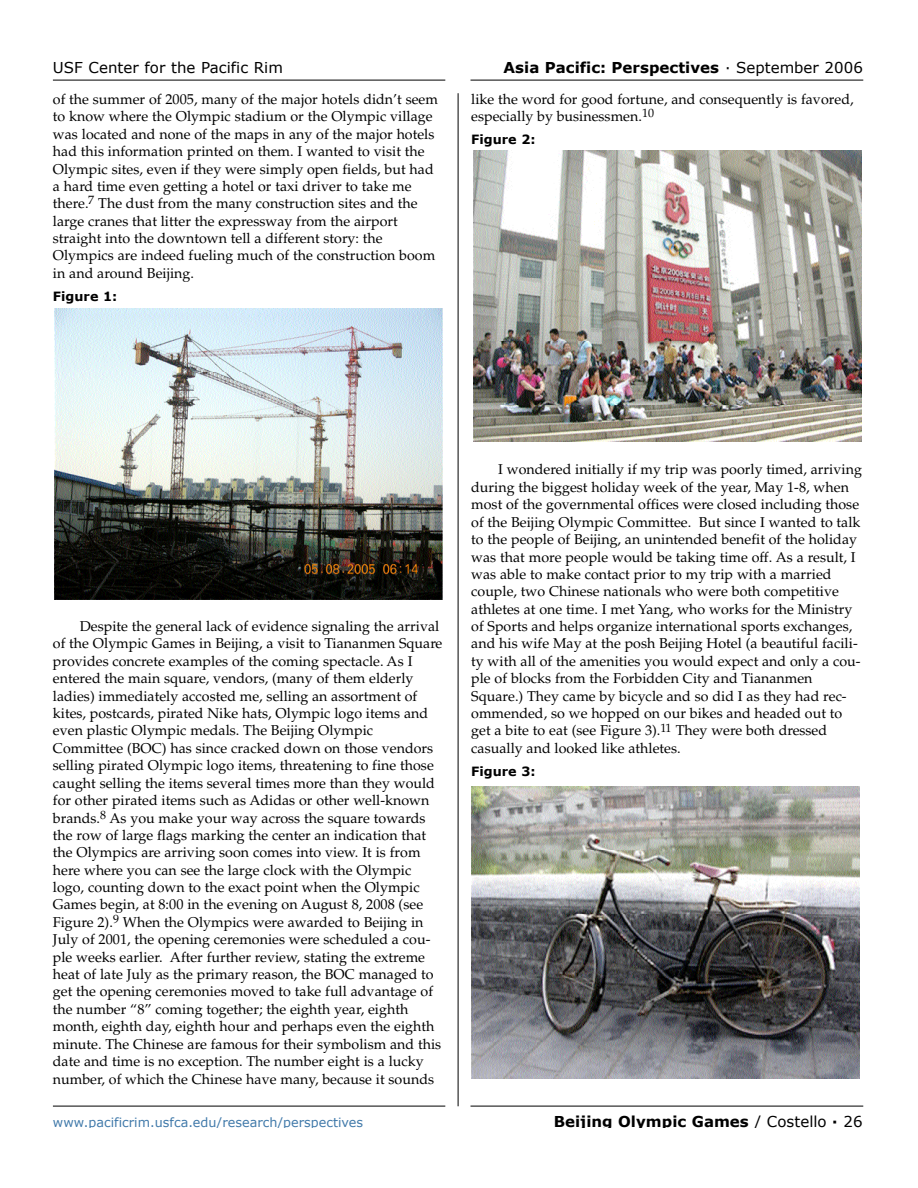
<style>
.page{position:relative;width:918px;height:1188px;background:#fff}
.page>*{position:absolute;margin:0;border:0;box-sizing:border-box;transform-origin:0 0}
.t1{font:700 15px "Verdana";color:#000}
.t2{font:15px "Verdana";color:#000}
.t3{font:14.25px/17.4px "Palatino";color:#000}
.t4{font:12.75px "Verdana";color:#417aaa}
.t5{font:700 12.75px "Verdana";color:#000}
.s1{font-weight:400}
</style>
<div class="page">
<hr style="left:471px;top:80px;width:392px;height:1px;background:#000">
<hr style="left:53px;top:80px;width:392px;height:1px;background:#000">
<hr style="left:53px;top:1106px;width:392px;height:1px;background:#000">
<hr style="left:471px;top:1106px;width:392px;height:1px;background:#000">
<hr style="left:458px;top:93px;width:1px;height:1013px;background:#000">
<img style="left:54px;top:309px;width:388px;height:290px">
<img style="left:473px;top:150px;width:388px;height:292px">
<div style="left:471px;top:787px;width:392px;height:295px;background:linear-gradient(to right,#fff,#fff)"></div>
<img style="left:472px;top:787px;width:388px;height:291px">
<p class="t2" style="left:53px;top:58px;width:232px">USF Center for the Pacific Rim</p>
<p class="t1" style="left:504px;top:58px;width:361px">Asia Pacific: Perspectives <span class="s1">· September 2006</span></p>
<p class="t3" style="left:53px;top:92px;width:387px">of the summer of 2005, many of the major hotels didn’t seem to know where the Olympic stadium or the Olympic village was located and none of the maps in any of the major hotels had this information printed on them. I wanted to visit the Olympic sites, even if they were simply open fields, but had a hard time even getting a hotel or taxi driver to take me there.<sup>7</sup> The dust from the many construction sites and the large cranes that litter the expressway from the airport straight into the downtown tell a different story: the Olympics are indeed fueling much of the construction boom in and around Beijing.</p>
<p class="t5" style="left:53px;top:288px;width:66px">Figure 1:</p>
<p class="t3" style="left:471px;top:92px;width:384px">like the word for good fortune, and consequently is favored, especially by businessmen.<sup>10</sup></p>
<p class="t5" style="left:471px;top:131px;width:66px">Figure 2:</p>
<p class="t3" style="left:53px;top:619px;width:391px;text-indent:27px">Despite the general lack of evidence signaling the arrival of the Olympic Games in Beijing, a visit to Tiananmen Square provides concrete examples of the coming spectacle. As I entered the main square, vendors, (many of them elderly ladies) immediately accosted me, selling an assortment of kites, postcards, pirated Nike hats, Olympic logo items and even plastic Olympic medals. The Beijing Olympic Committee (BOC) has since cracked down on those vendors selling pirated Olympic logo items, threatening to fine those caught selling the items several times more than they would for other pirated items such as Adidas or other well-known brands.<sup>8</sup> As you make your way across the square towards the row of large flags marking the center an indication that the Olympics are arriving soon comes into view. It is from here where you can see the large clock with the Olympic logo, counting down to the exact point when the Olympic Games begin, at 8:00 in the evening on August 8, 2008 (see Figure 2).<sup>9</sup> When the Olympics were awarded to Beijing in July of 2001, the opening ceremonies were scheduled a cou&shy;ple weeks earlier. After further review, stating the extreme heat of late July as the primary reason, the BOC managed to get the opening ceremonies moved to take full advantage of the number “8” coming together; the eighth year, eighth month, eighth day, eighth hour and perhaps even the eighth minute. The Chinese are famous for their symbolism and this date and time is no exception. The number eight is a lucky number, of which the Chinese have many, because it sounds</p>
<p class="t3" style="left:471px;top:463px;width:392px;text-indent:27px">I wondered initially if my trip was poorly timed, arriving during the biggest holiday week of the year, May 1-8, when most of the governmental offices were closed including those of the Beijing Olympic Committee. But since I wanted to talk to the people of Beijing, an unintended benefit of the holiday was that more people would be taking time off. As a result, I was able to make contact prior to my trip with a married couple, two Chinese nationals who were both competitive athletes at one time. I met Yang, who works for the Ministry of Sports and helps organize international sports exchanges, and his wife May at the posh Beijing Hotel (a beautiful facili&shy;ty with all of the amenities you would expect and only a cou&shy;ple of blocks from the Forbidden City and Tiananmen Square.) They came by bicycle and so did I as they had rec&shy;ommended, so we hopped on our bikes and headed out to get a bite to eat (see Figure 3).<sup>11</sup> They were both dressed casually and looked like athletes.</p>
<p class="t5" style="left:471px;top:763px;width:66px">Figure 3:</p>
<p class="t4" style="left:53px;top:1114px;width:312px">www.pacificrim.usfca.edu/research/perspectives</p>
<p class="t1" style="left:554px;top:1112px;width:310px">Beijing Olympic Games <span class="s1">/ Costello</span> · <span class="s1">26</span></p>
</div>
